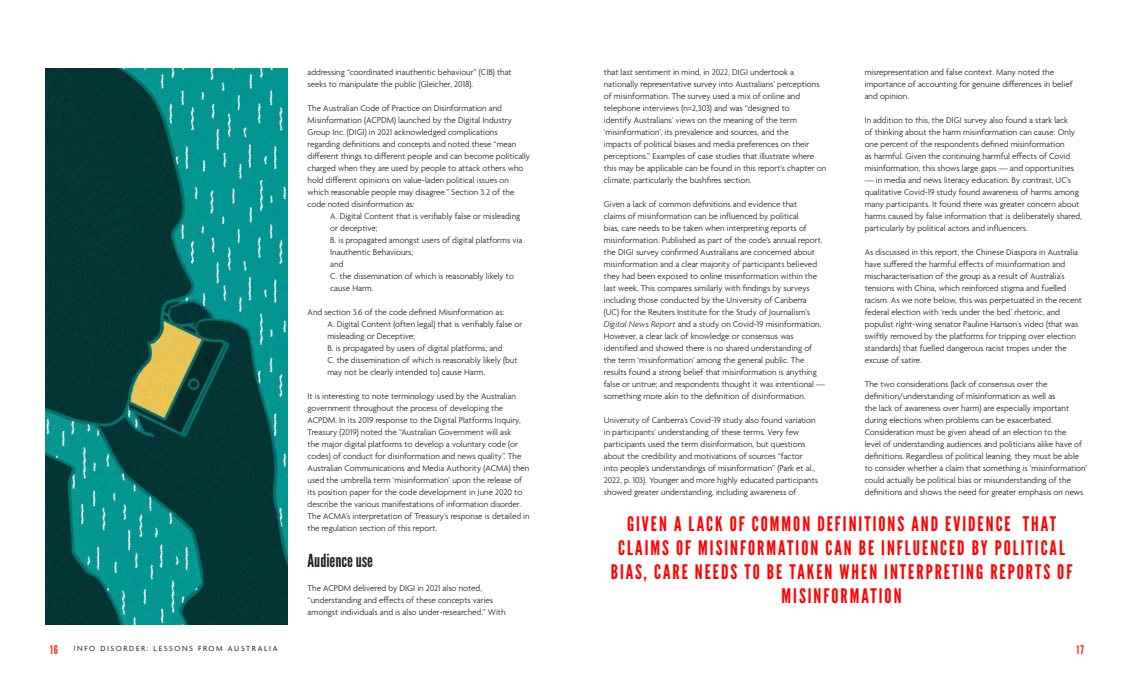
<style>
.page{position:relative;width:1134px;height:681px;background:#fff}
.page>*{position:absolute;margin:0;border:0;box-sizing:border-box;transform-origin:0 0}
.Featured_Text_20pt_B{font:20px/24px "League Gothic";letter-spacing:.1em;color:#f00;text-align:center}
.t1{font:18px "League Gothic";color:#231f20}
.t2{font:12px "League Gothic";color:#ee2e22}
.t3{font:300 9px/12px "Agenda";color:#231f20}
.t4{font:8px "Agenda";letter-spacing:.2em;color:#231f20}
.s1{font-style:italic}
</style>
<div class="page">
<img style="left:45px;top:68px;width:243px;height:556px">
<p class="t3" style="left:308px;top:66px;width:206px">addressing “coordinated inauthentic behaviour” (CIB) that seeks to manipulate the public (Gleicher, 2018).</p>
<p class="t3" style="left:308px;top:102px;width:224px">The Australian Code of Practice on Disinformation and Misinformation (ACPDM) launched by the Digital Industry Group Inc. (DIGI) in 2021 acknowledged complications regarding definitions and concepts and noted these “mean different things to different people and can become politically charged when they are used by people to attack others who hold different opinions on value-laden political issues on which reasonable people may disagree.” Section 3.2 of the code noted disinformation as:</p>
<p class="t3" style="left:330px;top:210px;width:192px">A. Digital Content that is verifiably false or misleading or deceptive;</p>
<p class="t3" style="left:330px;top:234px;width:194px">B. is propagated amongst users of digital platforms via<br>Inauthentic Behaviours;</p>
<p class="t3" style="left:330px;top:258px;width:15px">and</p>
<p class="t3" style="left:330px;top:270px;width:185px">C. the dissemination of which is reasonably likely to cause Harm.</p>
<p class="t3" style="left:308px;top:306px;width:198px">And section 3.6 of the code defined Misinformation as:</p>
<p class="t3" style="left:327px;top:318px;width:196px">A. Digital Content (often legal) that is verifiably false or misleading or Deceptive;</p>
<p class="t3" style="left:327px;top:342px;width:177px">B. is propagated by users of digital platforms; and</p>
<p class="t3" style="left:327px;top:354px;width:192px">C. the dissemination of which is reasonably likely (but may not be clearly intended to) cause Harm.</p>
<p class="t3" style="left:308px;top:390px;width:224px">It is interesting to note terminology used by the Australian government throughout the process of developing the ACPDM. In its 2019 response to the Digital Platforms Inquiry, Treasury (2019) noted the “Australian Government will ask<br>the major digital platforms to develop a voluntary code (or codes) of conduct for disinformation and news quality”. The Australian Communications and Media Authority (ACMA) then used the umbrella term ‘misinformation’ upon the release of its position paper for the code development in June 2020 to describe the various manifestations of information disorder.<br>The ACMA’s interpretation of Treasury’s response is detailed in the regulation section of this report.</p>
<p class="t1" style="left:308px;top:550px;width:67px">Audience use</p>
<p class="t3" style="left:308px;top:582px;width:200px">The ACPDM delivered by DIGI in 2021 also noted, “understanding and effects of these concepts varies amongst individuals and is also under-researched.” With</p>
<p class="t3" style="left:604px;top:66px;width:224px">that last sentiment in mind, in 2022, DIGI undertook a nationally representative survey into Australians’ perceptions of misinformation. The survey used a mix of online and telephone interviews (n=2,303) and was “designed to<br>identify Australians’ views on the meaning of the term ‘misinformation’, its prevalence and sources, and the<br>impacts of political biases and media preferences on their perceptions.” Examples of case studies that illustrate where this may be applicable can be found in this report’s chapter on climate, particularly the bushfires section.</p>
<p class="t3" style="left:604px;top:198px;width:223px">Given a lack of common definitions and evidence that<br>claims of misinformation can be influenced by political<br>bias, care needs to be taken when interpreting reports of misinformation. Published as part of the code’s annual report, the DIGI survey confirmed Australians are concerned about misinformation and a clear majority of participants believed they had been exposed to online misinformation within the last week. This compares similarly with findings by surveys including those conducted by the University of Canberra<br>(UC) for the Reuters Institute for the Study of Journalism’s <span class="s1">Digital News Report</span> and a study on Covid-19 misinformation.<br>However, a clear lack of knowledge or consensus was identified and showed there is no shared understanding of the term ‘misinformation’ among the general public. The results found a strong belief that misinformation is anything false or untrue; and respondents thought it was intentional — something more akin to the definition of disinformation.</p>
<p class="t3" style="left:604px;top:414px;width:216px">University of Canberra’s Covid-19 study also found variation in participants’ understanding of these terms. Very few participants used the term disinformation, but questions about the credibility and motivations of sources “factor into people’s understandings of misinformation” (Park et al., 2022, p. 103). Younger and more highly educated participants showed greater understanding, including awareness of</p>
<p class="Featured_Text_20pt_B" style="left:611px;top:512px;width:463px">GIVEN A LACK OF COMMON DEFINITIONS AND EVIDENCE THAT CLAIMS OF MISINFORMATION CAN BE INFLUENCED BY POLITICAL BIAS, CARE NEEDS TO BE TAKEN WHEN INTERPRETING REPORTS OF MISINFORMATION</p>
<p class="t3" style="left:865px;top:66px;width:210px">misrepresentation and false context. Many noted the importance of accounting for genuine differences in belief and opinion.</p>
<p class="t3" style="left:865px;top:114px;width:212px">In addition to this, the DIGI survey also found a stark lack of thinking about the harm misinformation can cause. Only one percent of the respondents defined misinformation<br>as harmful. Given the continuing harmful effects of Covid misinformation, this shows large gaps — and opportunities</p>
<p class="t3" style="left:865px;top:174px;width:219px">— in media and news literacy education. By contrast, UC’s qualitative Covid-19 study found awareness of harms among many participants. It found there was greater concern about harms caused by false information that is deliberately shared, particularly by political actors and influencers.</p>
<p class="t3" style="left:865px;top:246px;width:219px">As discussed in this report, the Chinese Diaspora in Australia have suffered the harmful effects of misinformation and mischaracterisation of the group as a result of Australia’s tensions with China, which reinforced stigma and fuelled racism. As we note below, this was perpetuated in the recent federal election with ‘reds under the bed’ rhetoric, and populist right-wing senator Pauline Hanson’s video (that was swiftly removed by the platforms for tripping over election standards) that fuelled dangerous racist tropes under the excuse of satire.</p>
<p class="t3" style="left:865px;top:378px;width:224px">The two considerations (lack of consensus over the definition/understanding of misinformation as well as<br>the lack of awareness over harm) are especially important during elections when problems can be exacerbated.<br>Consideration must be given ahead of an election to the<br>level of understanding audiences and politicians alike have of definitions. Regardless of political leaning, they must be able to consider whether a claim that something is ‘misinformation’ could actually be political bias or misunderstanding of the definitions and shows the need for greater emphasis on news</p>
<h3 class="t2" style="left:50px;top:641px;width:10px">16</h3>
<p class="t4" style="left:74px;top:644px;width:205px">INFO DISORDER: LESSONS FROM AUSTRALIA</p>
<h3 class="t2" style="left:1076px;top:641px;width:9px">17</h3>
</div>
